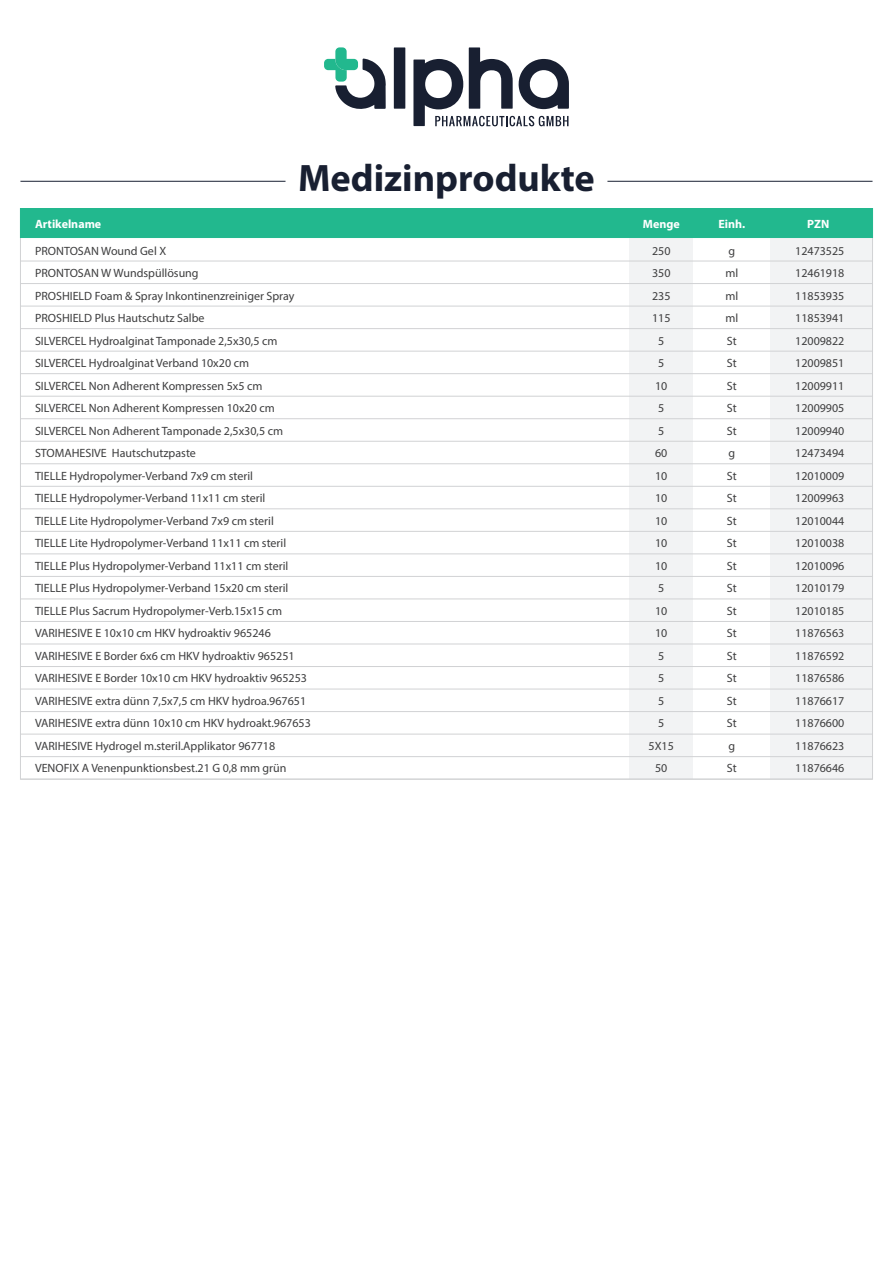
<style>
.page{position:relative;width:893px;height:1263px;background:#fff}
.page>*{position:absolute;margin:0;border:0;box-sizing:border-box;transform-origin:0 0}
.t1{font:700 38.4px "Myriad Pro";color:#181f31}
.t2{font:12px/22.5px "Myriad Pro";color:#3e3e3f}
.t3{font:700 12px "Myriad Pro";color:#fff}
</style>
<div class="page">
<div style="left:630px;top:208px;width:63px;height:571px;background:#f2f3f4"></div>
<div style="left:770px;top:208px;width:102px;height:571px;background:#f2f3f4"></div>
<div style="left:394px;top:47px;width:11px;height:62px;background:#181f31"></div>
<svg style="left:413px;top:47px;width:156px;height:79px"></svg>
<svg style="left:327px;top:47px;width:59px;height:62px"></svg>
<svg style="left:324px;top:59px;width:23px;height:23px"></svg>
<div style="left:20px;top:208px;width:853px;height:30px;background:#22b88e"></div>
<hr style="left:20px;top:261px;width:852px;height:1px;background:#d1d2d4">
<hr style="left:20px;top:283px;width:852px;height:1px;background:#d1d2d4">
<hr style="left:20px;top:306px;width:852px;height:1px;background:#d1d2d4">
<hr style="left:20px;top:328px;width:852px;height:1px;background:#d1d2d4">
<hr style="left:20px;top:351px;width:852px;height:1px;background:#d1d2d4">
<hr style="left:20px;top:373px;width:852px;height:1px;background:#d1d2d4">
<hr style="left:20px;top:396px;width:852px;height:1px;background:#d1d2d4">
<hr style="left:20px;top:418px;width:852px;height:1px;background:#d1d2d4">
<hr style="left:20px;top:441px;width:852px;height:1px;background:#d1d2d4">
<hr style="left:20px;top:463px;width:852px;height:1px;background:#d1d2d4">
<hr style="left:20px;top:486px;width:852px;height:1px;background:#d1d2d4">
<hr style="left:20px;top:508px;width:852px;height:1px;background:#d1d2d4">
<hr style="left:20px;top:531px;width:852px;height:1px;background:#d1d2d4">
<hr style="left:20px;top:553px;width:852px;height:1px;background:#d1d2d4">
<hr style="left:20px;top:576px;width:852px;height:1px;background:#d1d2d4">
<hr style="left:20px;top:598px;width:852px;height:1px;background:#d1d2d4">
<hr style="left:20px;top:621px;width:852px;height:1px;background:#d1d2d4">
<hr style="left:20px;top:644px;width:852px;height:1px;background:#d1d2d4">
<hr style="left:20px;top:666px;width:852px;height:1px;background:#d1d2d4">
<hr style="left:20px;top:689px;width:852px;height:1px;background:#d1d2d4">
<hr style="left:20px;top:711px;width:852px;height:1px;background:#d1d2d4">
<hr style="left:20px;top:734px;width:852px;height:1px;background:#d1d2d4">
<hr style="left:20px;top:756px;width:852px;height:1px;background:#d1d2d4">
<hr style="left:20px;top:779px;width:852px;height:1px;background:#d1d2d4">
<hr style="left:20px;top:181px;width:265px;height:1px;background:#181f31">
<hr style="left:607px;top:181px;width:265px;height:1px;background:#181f31">
<h1 class="t1" style="left:298px;top:153px;width:298px">Medizinprodukte</h1>
<p class="t3" style="left:35px;top:216px;width:68px">Artikelname</p>
<p class="t3" style="left:643px;top:216px;width:38px">Menge</p>
<p class="t3" style="left:718px;top:216px;width:28px">Einh.</p>
<p class="t3" style="left:807px;top:216px;width:24px">PZN</p>
<p class="t2" style="left:35px;top:239px;width:277px">PRONTOSAN Wound Gel X<br>PRONTOSAN W Wundspüllösung<br>PROSHIELD Foam &amp; Spray Inkontinenzreiniger Spray PROSHIELD Plus Hautschutz Salbe<br>SILVERCEL Hydroalginat Tamponade 2,5x30,5 cm SILVERCEL Hydroalginat Verband 10x20 cm<br>SILVERCEL Non Adherent Kompressen 5x5 cm SILVERCEL Non Adherent Kompressen 10x20 cm SILVERCEL Non Adherent Tamponade 2,5x30,5 cm STOMAHESIVE Hautschutzpaste<br>TIELLE Hydropolymer-Verband 7x9 cm steril<br>TIELLE Hydropolymer-Verband 11x11 cm steril<br>TIELLE Lite Hydropolymer-Verband 7x9 cm steril<br>TIELLE Lite Hydropolymer-Verband 11x11 cm steril TIELLE Plus Hydropolymer-Verband 11x11 cm steril TIELLE Plus Hydropolymer-Verband 15x20 cm steril TIELLE Plus Sacrum Hydropolymer-Verb.15x15 cm VARIHESIVE E 10x10 cm HKV hydroaktiv 965246<br>VARIHESIVE E Border 6x6 cm HKV hydroaktiv 965251<br>VARIHESIVE E Border 10x10 cm HKV hydroaktiv 965253<br>VARIHESIVE extra dünn 7,5x7,5 cm HKV hydroa.967651<br>VARIHESIVE extra dünn 10x10 cm HKV hydroakt.967653<br>VARIHESIVE Hydrogel m.steril.Applikator 967718<br>VENOFIX A Venenpunktionsbest.21 G 0,8 mm grün</p>
<p class="t2" style="left:649px;top:239px;width:27px;text-align:center">250<br>350<br>235<br>115<br>5<br>5<br>10<br>5<br>5<br>60<br>10<br>10<br>10<br>10<br>10<br>5<br>10<br>10<br>5<br>5<br>5<br>5<br>5X15<br>50</p>
<p class="t2" style="left:795px;top:239px;width:51px;text-align:justify">12473525<br>12461918<br>11853935<br>11853941<br>12009822<br>12009851<br>12009911<br>12009905<br>12009940<br>12473494<br>12010009<br>12009963<br>12010044<br>12010038<br>12010096<br>12010179<br>12010185<br>11876563<br>11876592<br>11876586<br>11876617<br>11876600<br>11876623<br>11876646</p>
<p class="t2" style="left:725px;top:239px;width:14px">g ml ml ml<br>St<br>St<br>St<br>St<br>St g<br>St<br>St<br>St<br>St<br>St<br>St<br>St<br>St<br>St<br>St<br>St<br>St g<br>St</p>
</div>
